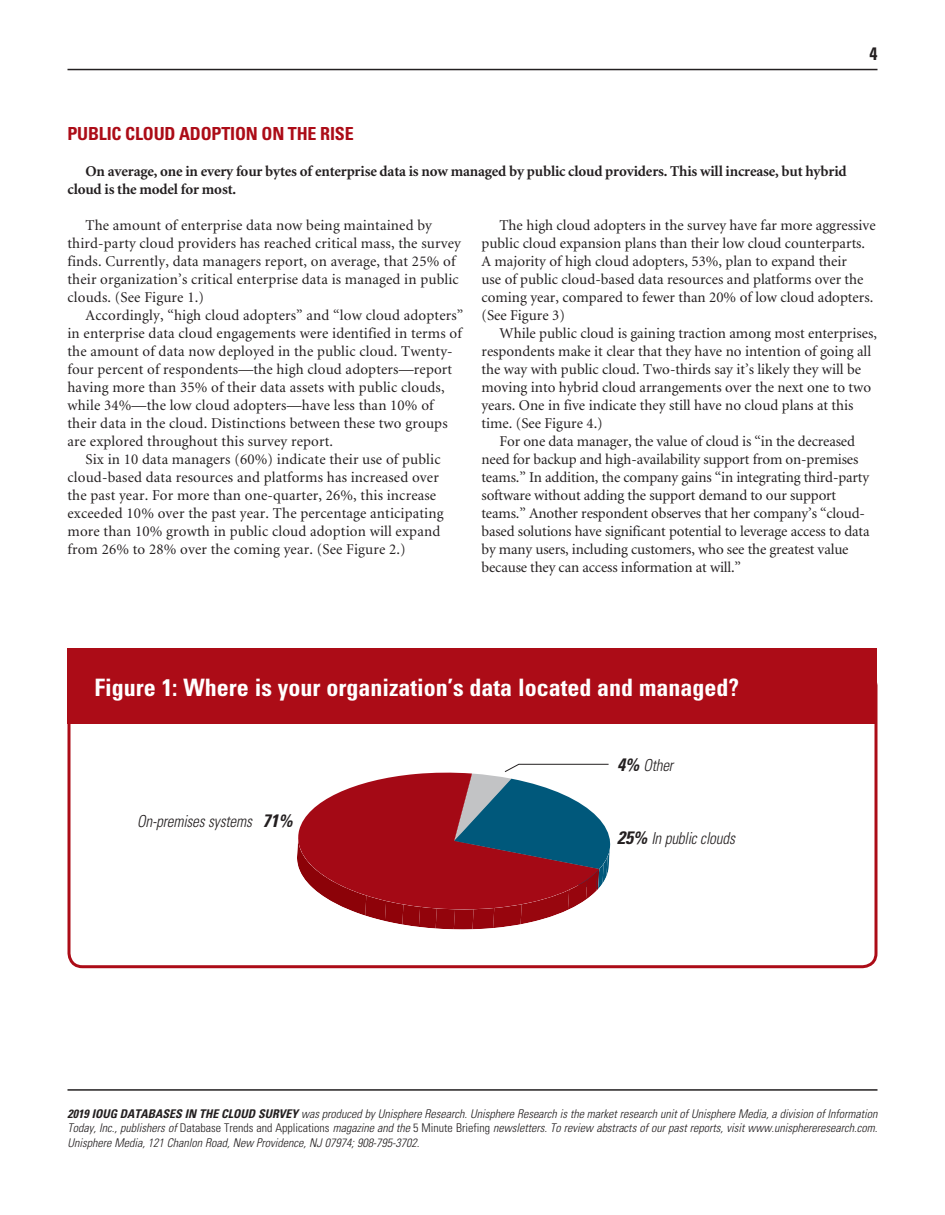
<style>
.page{position:relative;width:945px;height:1215px;background:#fff}
.page>*{position:absolute;margin:0;border:0;box-sizing:border-box;transform-origin:0 0}
.t1{font:700 condensed 24px "Univers";color:#fff}
.t2{font:700 condensed 18px "Univers";letter-spacing:-.01em;color:#ac0c17}
.t3{font:700 condensed 18px "Univers";color:#231f20}
.t4{font:italic 300 condensed 16.5px "Univers";letter-spacing:-.01em;color:#231f20;scale:.92 1}
.t5{font:15px/18px "Minion";color:#231f20}
.t6{font:700 15px/18px "Minion";letter-spacing:-.01em;color:#231f20}
.t7{font:italic 300 condensed 12px/14.4px "Univers";color:#231f20;text-align:justify}
.s1{font-weight:700;font-size:18px}
.s2{font-weight:700}
.s3{font-style:normal}
</style>
<div class="page">
<hr style="left:68px;top:69px;width:810px;height:1px;background:#231f20">
<hr style="left:68px;top:1089px;width:810px;height:2px;background:#231f20">
<div style="left:68px;top:671px;width:810px;height:297px;border:3px solid #ac0c17;border-radius:14px"></div>
<div style="left:68px;top:649px;width:810px;height:75px;background:#ac0c17"></div>
<svg style="left:297px;top:764px;width:313px;height:165px"></svg>
<p class="t3" style="left:870px;top:43px;width:9px">4</p>
<p class="t2" style="left:68px;top:122px;width:288px">PUBLIC CLOUD ADOPTION ON THE RISE</p>
<p class="t6" style="left:68px;top:162px;width:781px;text-indent:18px">On average, one in every four bytes of enterprise data is now managed by public cloud providers. This will increase, but hybrid cloud is the model for most.</p>
<p class="t5" style="left:68px;top:216px;width:395px;text-indent:18px">The amount of enterprise data now being maintained by third-party cloud providers has reached critical mass, the survey finds. Currently, data managers report, on average, that 25% of their organization’s critical enterprise data is managed in public clouds. (See Figure 1.)</p>
<p class="t5" style="left:86px;top:306px;width:379px">Accordingly, “high cloud adopters” and “low cloud adopters”</p>
<p class="t5" style="left:68px;top:324px;width:396px">in enterprise data cloud engagements were identified in terms of</p>
<p class="t5" style="left:68px;top:342px;width:387px">the amount of data now deployed in the public cloud. Twenty-</p>
<p class="t5" style="left:68px;top:360px;width:386px">four percent of respondents—the high cloud adopters—report</p>
<p class="t5" style="left:68px;top:378px;width:379px">having more than 35% of their data assets with public clouds,</p>
<p class="t5" style="left:68px;top:396px;width:368px">while 34%—the low cloud adopters—have less than 10% of</p>
<p class="t5" style="left:68px;top:414px;width:382px">their data in the cloud. Distinctions between these two groups</p>
<p class="t5" style="left:68px;top:432px;width:267px">are explored throughout this survey report.</p>
<p class="t5" style="left:86px;top:450px;width:357px">Six in 10 data managers (60%) indicate their use of public</p>
<p class="t5" style="left:68px;top:468px;width:373px">cloud-based data resources and platforms has increased over</p>
<p class="t5" style="left:68px;top:486px;width:370px">the past year. For more than one-quarter, 26%, this increase</p>
<p class="t5" style="left:68px;top:504px;width:378px">exceeded 10% over the past year. The percentage anticipating</p>
<p class="t5" style="left:68px;top:522px;width:374px">more than 10% growth in public cloud adoption will expand</p>
<p class="t5" style="left:68px;top:540px;width:340px">from 26% to 28% over the coming year. (See Figure 2.)</p>
<p class="t5" style="left:482px;top:216px;width:396px;text-indent:18px">The high cloud adopters in the survey have far more aggressive public cloud expansion plans than their low cloud counterparts.<br>A majority of high cloud adopters, 53%, plan to expand their<br>use of public cloud-based data resources and platforms over the coming year, compared to fewer than 20% of low cloud adopters. (See Figure 3)</p>
<p class="t5" style="left:482px;top:324px;width:397px;text-indent:18px">While public cloud is gaining traction among most enterprises, respondents make it clear that they have no intention of going all the way with public cloud. Two-thirds say it’s likely they will be moving into hybrid cloud arrangements over the next one to two years. One in five indicate they still have no cloud plans at this time. (See Figure 4.)</p>
<p class="t5" style="left:482px;top:432px;width:390px;text-indent:18px">For one data manager, the value of cloud is “in the decreased need for backup and high-availability support from on-premises teams.” In addition, the company gains “in integrating third-party software without adding the support demand to our support teams.” Another respondent observes that her company’s “cloud&shy;based solutions have significant potential to leverage access to data by many users, including customers, who see the greatest value because they can access information at will.”</p>
<h1 class="t1" style="left:94px;top:672px;width:646px">Figure 1: Where is your organization’s data located and managed?</h1>
<p class="t4" style="left:137px;top:811px;width:170px">On-premises systems <span class="s1">71%</span></p>
<p class="t4" style="left:617px;top:755px;width:63px"><span class="s1">4%</span> Other</p>
<p class="t4" style="left:617px;top:828px;width:130px"><span class="s1">25%</span> In public clouds</p>
<p class="t7" style="left:68px;top:1106px;width:812px"><span class="s2">2019 IOUG DATABASES IN THE CLOUD SURVEY</span> was produced by Unisphere Research. Unisphere Research is the market research unit of Unisphere Media, a division of Information Today, Inc., publishers of <span class="s3">Database Trends and Applications</span> magazine and the <span class="s3">5 Minute Briefing</span> newsletters. To review abstracts of our past reports, visit www.unisphereresearch.com.<br>Unisphere Media, 121 Chanlon Road, New Providence, NJ 07974; 908-795-3702.</p>
</div>
